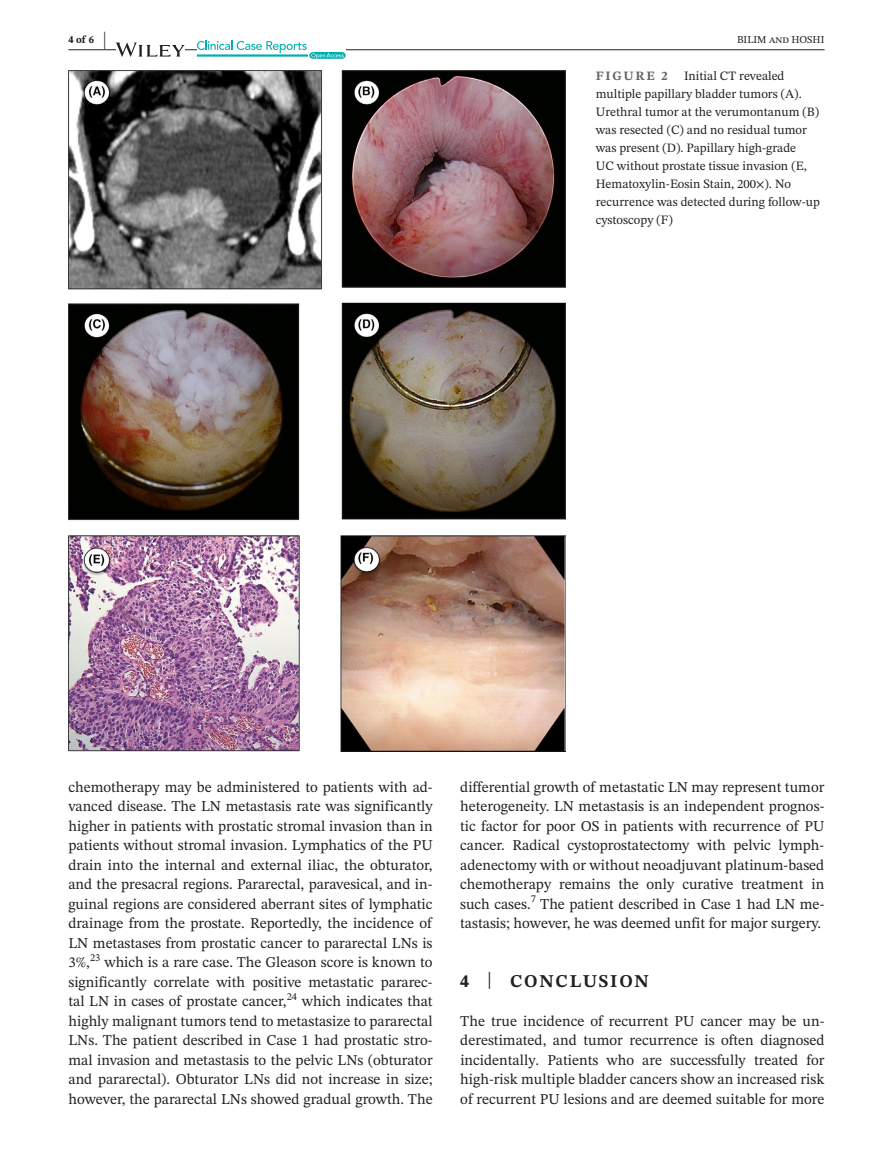
<style>
.page{position:relative;width:893px;height:1174px;background:#fff}
.page>*{position:absolute;margin:0;border:0;box-sizing:border-box;transform-origin:0 0}
.t1{font:700 18px "STIX Two Text";letter-spacing:.1em;color:#231f20}
.t2{font:15px/19.5px "STIX Two Text";color:#231f20;text-align:justify}
.t3{font:12.75px/18px "STIX Two Text";color:#231f20}
.t4{font:700 12.75px "STIX Two Text";letter-spacing:.14em;color:#636366}
.t5{font:10.5px "STIX Two Text";color:#231f20}
.t6{font:700 10.5px "STIX Two Text";color:#231f20}
.s1{font-size:21px}
.s2{font-weight:400;font-size:23.7px}
</style>
<div class="page">
<hr style="left:68px;top:49px;width:756px;height:1px;background:#231f20">
<svg style="left:116px;top:43px;width:69px;height:14px"></svg>
<svg style="left:197px;top:41px;width:149px;height:18px"></svg>
<img style="left:68px;top:70px;width:498px;height:682px">
<p class="t6" style="left:68px;top:32px;width:39px">4 of 6 <span class="s1">|</span></p>
<p class="t5" style="left:737px;top:32px;width:89px">BILIM and HOSHI</p>
<p class="t3" style="left:596px;top:66px;width:226px;text-indent:88px">Initial CT revealed multiple papillary bladder tumors (A).<br>Urethral tumor at the verumontanum (B) was resected (C) and no residual tumor was present (D). Papillary high-grade<br>UC without prostate tissue invasion (E, Hematoxylin-Eosin Stain, 200×). No recurrence was detected during follow-up cystoscopy (F)</p>
<p class="t4" style="left:596px;top:66px;width:73px">FIGURE 2</p>
<p class="t2" style="left:68px;top:777px;width:366px">chemotherapy may be administered to patients with ad&shy;vanced disease. The LN metastasis rate was significantly higher in patients with prostatic stromal invasion than in patients without stromal invasion. Lymphatics of the PU drain into the internal and external iliac, the obturator, and the presacral regions. Pararectal, paravesical, and in&shy;guinal regions are considered aberrant sites of lymphatic drainage from the prostate. Reportedly, the incidence of LN metastases from prostatic cancer to pararectal LNs is 3%,</p>
<p class="t5" style="left:90px;top:949px;width:12px">23</p>
<p class="t2" style="left:68px;top:952px;width:366px;text-indent:36px">which is a rare case. The Gleason score is known to significantly correlate with positive metastatic pararec&shy;tal LN in cases of prostate cancer,</p>
<p class="t5" style="left:287px;top:988px;width:12px">24</p>
<p class="t2" style="left:68px;top:991px;width:366px;text-indent:233px">which indicates that highly malignant tumors tend to metastasize to pararectal LNs. The patient described in Case 1 had prostatic stro&shy;mal invasion and metastasis to the pelvic LNs (obturator and pararectal). Obturator LNs did not increase in size; however, the pararectal LNs showed gradual growth. The</p>
<p class="t2" style="left:460px;top:777px;width:366px">differential growth of metastatic LN may represent tumor heterogeneity. LN metastasis is an independent prognos&shy;tic factor for poor OS in patients with recurrence of PU cancer. Radical cystoprostatectomy with pelvic lymph&shy;adenectomy with or without neoadjuvant platinum-based chemotherapy remains the only curative treatment in such cases.</p>
<p class="t5" style="left:531px;top:891px;width:7px">7</p>
<p class="t2" style="left:460px;top:894px;width:366px;text-align:right">The patient described in Case 1 had LN me-<br>tastasis; however, he was deemed unfit for major surgery.</p>
<p class="t1" style="left:460px;top:968px;width:190px">4 <span class="s2">|</span> CONCLUSION</p>
<p class="t2" style="left:460px;top:1011px;width:366px">The true incidence of recurrent PU cancer may be un&shy;derestimated, and tumor recurrence is often diagnosed incidentally. Patients who are successfully treated for high-risk multiple bladder cancers show an increased risk of recurrent PU lesions and are deemed suitable for more</p>
</div>
